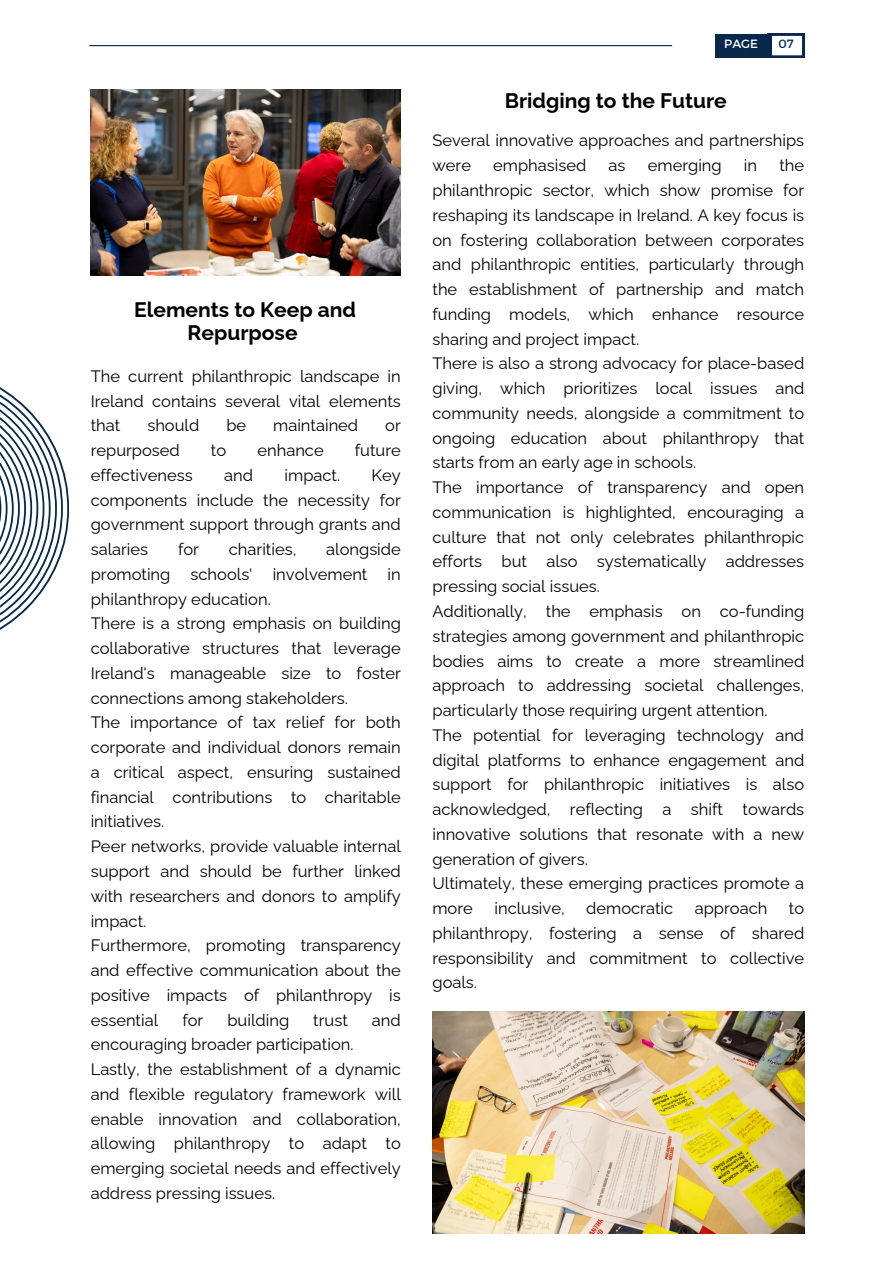
<style>
.page{position:relative;width:894px;height:1264px;background:#fff}
.page>*{position:absolute;margin:0;border:0;box-sizing:border-box;transform-origin:0 0}
.t1{font:700 21px/22.5px "Raleway";color:#000;text-align:center}
.t2{font:16.5px/24.8px "Raleway";color:#000}
.t3{font:12px "Montserrat";color:#fff}
.t4{font:12px "Montserrat";color:#002c66}
</style>
<div class="page">
<div style="left:715px;top:34px;width:56px;height:24px;background:#07284b"></div>
<svg style="left:771px;top:34px;width:33px;height:23px"></svg>
<hr style="left:89px;top:45px;width:583px;height:1px;background:#07284b">
<svg style="left:0;top:387px;width:69px;height:243px"></svg>
<img style="left:90px;top:89px;width:311px;height:187px">
<img style="left:432px;top:1011px;width:371px;height:222px">
<h2 class="t1" style="left:134px;top:298px;width:223px">Elements to Keep and<br>Repurpose</h2>
<h1 class="t2" style="left:91px;top:363px;width:311px;text-align:justify">The current philanthropic landscape in Ireland contains several vital elements that</h1>
<h1 class="t2" style="left:147px;top:413px;width:53px">should</h1>
<h1 class="t2" style="left:226px;top:413px;width:21px">be</h1>
<h1 class="t2" style="left:273px;top:413px;width:87px">maintained</h1>
<h1 class="t2" style="left:385px;top:413px;width:17px">or</h1>
<h1 class="t2" style="left:91px;top:438px;width:91px">repurposed</h1>
<h1 class="t2" style="left:211px;top:438px;width:17px">to</h1>
<h1 class="t2" style="left:257px;top:438px;width:68px">enhance</h1>
<h1 class="t2" style="left:355px;top:438px;width:48px">future</h1>
<h1 class="t2" style="left:91px;top:462px;width:104px">effectiveness</h1>
<h1 class="t2" style="left:224px;top:462px;width:30px">and</h1>
<h1 class="t2" style="left:284px;top:462px;width:57px">impact.</h1>
<h1 class="t2" style="left:91px;top:462px;width:311px;text-align:justify;text-indent:281px">Key components include the necessity for government support through grants and salaries</h1>
<h1 class="t2" style="left:178px;top:537px;width:23px">for</h1>
<h1 class="t2" style="left:229px;top:537px;width:69px">charities,</h1>
<h1 class="t2" style="left:91px;top:537px;width:311px;text-indent:235px">alongside promoting schools' involvement in philanthropy education.<br>There is a strong emphasis on building collaborative structures that leverage<br>Ireland's manageable size to foster connections among stakeholders.<br>The importance of tax relief for both corporate and individual donors remain a critical aspect, ensuring sustained financial contributions to charitable initiatives.<br>Peer networks, provide valuable internal support and should be further linked with researchers and donors to amplify impact.<br>Furthermore, promoting transparency and effective communication about the positive impacts of philanthropy is essential</h1>
<h1 class="t2" style="left:182px;top:1007px;width:23px">for</h1>
<h1 class="t2" style="left:227px;top:1007px;width:63px">building</h1>
<h1 class="t2" style="left:313px;top:1007px;width:36px">trust</h1>
<h1 class="t2" style="left:372px;top:1007px;width:30px">and</h1>
<h1 class="t2" style="left:91px;top:1032px;width:311px">encouraging broader participation.<br>Lastly, the establishment of a dynamic and flexible regulatory framework will enable innovation and collaboration, allowing philanthropy to adapt to emerging societal needs and effectively address pressing issues.</h1>
<p class="t3" style="left:724px;top:36px;width:35px">PAGE</p>
<p class="t4" style="left:778px;top:36px;width:17px">07</p>
<h2 class="t1" style="left:504px;top:89px;width:223px">Bridging to the Future</h2>
<h1 class="t2" style="left:432px;top:128px;width:373px">Several innovative approaches and partnerships were</h1>
<h1 class="t2" style="left:432px;top:153px;width:373px;text-indent:347px">the philanthropic sector, which show promise for reshaping its landscape in Ireland. A key focus is on fostering collaboration between corporates and philanthropic entities, particularly through the establishment of partnership and match funding models, which enhance resource sharing and project impact.<br>There is also a strong advocacy for place-based giving, which prioritizes local issues and community needs, alongside a commitment to ongoing education about philanthropy that starts from an early age in schools.<br>The importance of transparency and open communication is highlighted, encouraging a culture that not only celebrates philanthropic efforts but also systematically addresses pressing social issues.<br>Additionally, the emphasis on co-funding strategies among government and philanthropic bodies aims to create a more streamlined approach to addressing societal challenges, particularly those requiring urgent attention.<br>The potential for leveraging technology and digital platforms to enhance engagement and support for philanthropic initiatives is also acknowledged, reflecting a shift towards innovative solutions that resonate with a new generation of givers.<br>Ultimately, these emerging practices promote a more</h1>
<h1 class="t2" style="left:493px;top:153px;width:95px">emphasised</h1>
<h1 class="t2" style="left:608px;top:153px;width:18px">as</h1>
<h1 class="t2" style="left:647px;top:153px;width:75px">emerging</h1>
<h1 class="t2" style="left:743px;top:153px;width:15px">in</h1>
<h1 class="t2" style="left:494px;top:895px;width:72px">inclusive,</h1>
<h1 class="t2" style="left:586px;top:895px;width:88px">democratic</h1>
<h1 class="t2" style="left:694px;top:895px;width:74px">approach</h1>
<h1 class="t2" style="left:432px;top:895px;width:373px;text-align:justify;text-indent:356px">to philanthropy, fostering a sense of shared responsibility and commitment to collective goals.</h1>
</div>
